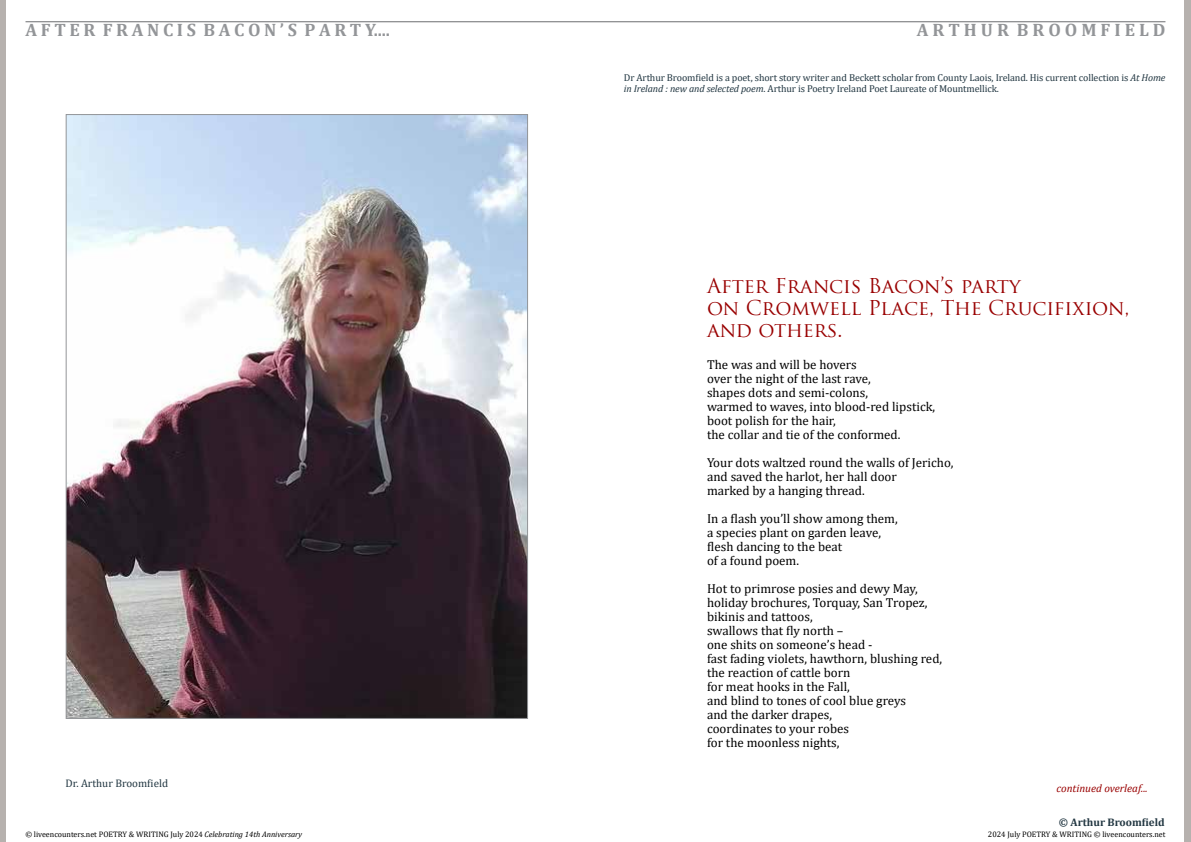
<style>
.page{position:relative;width:1191px;height:842px;background:#fff}
.page>*{position:absolute;margin:0;border:0;box-sizing:border-box;transform-origin:0 0}
.t1{font:20px/22px "Trajan Pro";color:#900}
.t2{font:700 18px "Cambria";color:#939598}
.t3{font:13px/14px "Cambria";color:#000}
.t4{font:italic 11px "Cambria";color:#900}
.t5{font:11px "Cambria";color:#223742}
.t6{font:700 11px "Cambria";color:#223742}
.t7{font:10px/11px "Cambria";letter-spacing:-.01em;color:#223742}
.t8{font:8px "Cambria";color:#000}
.s1{font-style:italic}
</style>
<div class="page">
<hr style="left:26px;top:21px;width:1139px;height:1px;background:#6d6e71">
<img style="left:68px;top:116px;width:458px;height:601px">
<h2 class="t2" style="left:26px;top:17px;width:366px">A F T E R F R A N C I S B A C O N ’ S P A R T Y....</h2>
<p class="t5" style="left:66px;top:776px;width:104px">Dr. Arthur Broomfield</p>
<h2 class="t2" style="left:917px;top:17px;width:250px">A R T H U R B R O O M F I E L D</h2>
<p class="t7" style="left:624px;top:72px;width:543px">Dr Arthur Broomfield is a poet, short story writer and Beckett scholar from County Laois, Ireland. His current collection is <span class="s1">At Home in Ireland : new and selected poem</span>. Arthur is Poetry Ireland Poet Laureate of Mountmellick.</p>
<h1 class="t1" style="left:707px;top:275px;width:424px">After Francis Bacon’s party<br>on Cromwell Place, The Crucifixion, and others.</h1>
<p class="t3" style="left:707px;top:358px;width:230px">The was and will be hovers<br>over the night of the last rave,<br>shapes dots and semi-colons,<br>warmed to waves, into blood-red lipstick, boot polish for the hair,<br>the collar and tie of the conformed.</p>
<p class="t3" style="left:707px;top:456px;width:248px">Your dots waltzed round the walls of Jericho, and saved the harlot, her hall door<br>marked by a hanging thread.</p>
<p class="t3" style="left:707px;top:512px;width:192px">In a flash you’ll show among them, a species plant on garden leave, flesh dancing to the beat<br>of a found poem.</p>
<p class="t3" style="left:707px;top:582px;width:237px">Hot to primrose posies and dewy May, holiday brochures, Torquay, San Tropez, bikinis and tattoos,<br>swallows that fly north –<br>one shits on someone’s head -<br>fast fading violets, hawthorn, blushing red, the reaction of cattle born<br>for meat hooks in the Fall,<br>and blind to tones of cool blue greys<br>and the darker drapes,<br>coordinates to your robes<br>for the moonless nights,</p>
<p class="t4" style="left:1056px;top:780px;width:93px">continued overleaf...</p>
<p class="t6" style="left:1058px;top:814px;width:107px">© Arthur Broomfield</p>
<p class="t8" style="left:25px;top:829px;width:278px">© liveencounters.net POETRY &amp; WRITING July 2024 <span class="s1">Celebrating 14th Anniversary</span></p>
<p class="t8" style="left:988px;top:830px;width:179px">2024 July POETRY &amp; WRITING © liveencounters.net</p>
</div>
